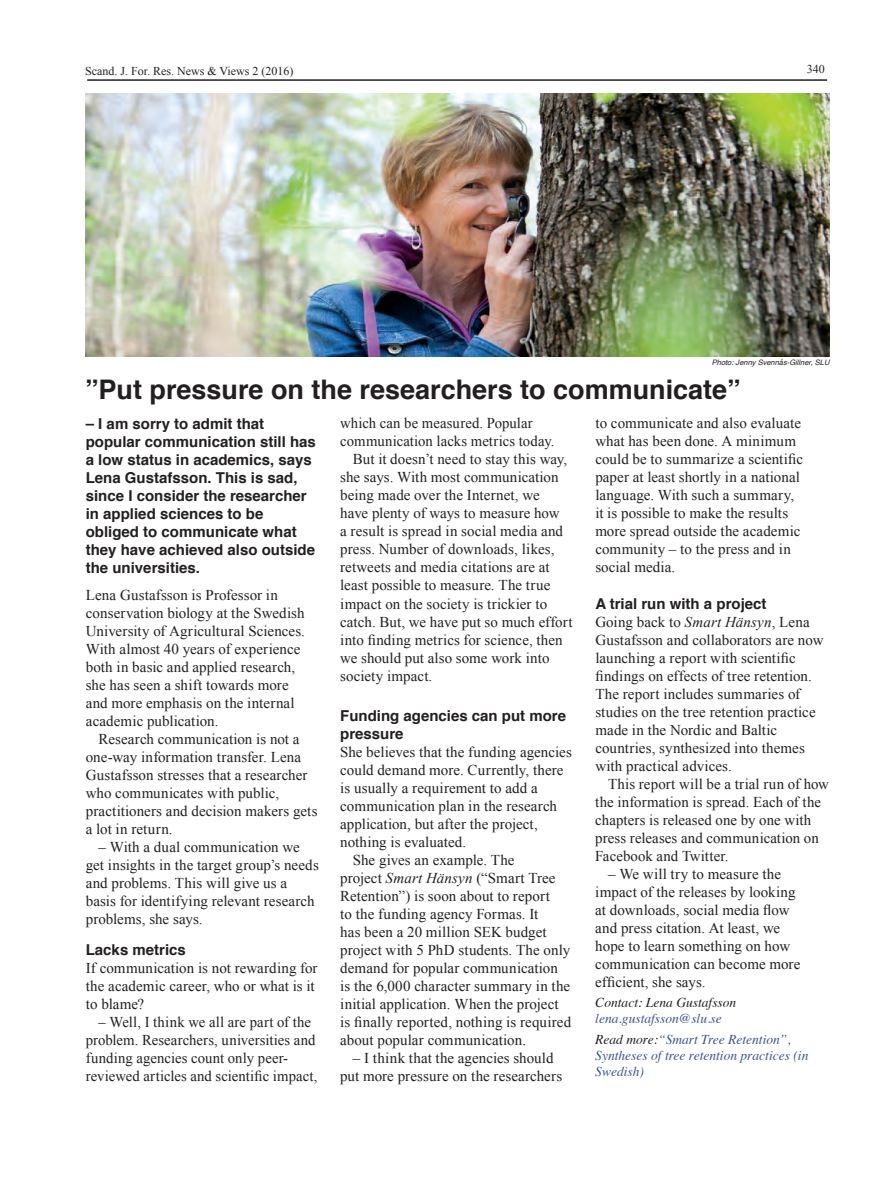
<style>
.page{position:relative;width:893px;height:1191px;background:#fff}
.page>*{position:absolute;margin:0;border:0;box-sizing:border-box;transform-origin:0 0}
.Rubrik_Scand{font:700 27px "Helvetica";color:#231f20}
.Brödtext_Scand_J{font:15px/18px "Times New Roman";letter-spacing:.005em;color:#231f20}
.Ingress{font:700 15px/18px "Helvetica";color:#231f20}
.Underrubrik_Scand{font:700 15px/18px "Helvetica";color:#231f20}
.Källa{font:italic 13.5px/16.2px "Times";color:#3853a3}
.Källa-2{font:italic 13.5px "Times";color:#231f20}
.t1{font:12px "Times New Roman";color:#231f20}
.Källa-3{font:italic 7.5px "Helvetica";color:#231f20}
.s1{font-style:italic}
.s2{color:#231f20}
</style>
<div class="page">
<hr style="left:87px;top:79px;width:740px;height:2px;background:#231f20">
<img style="left:85px;top:94px;width:744px;height:262px">
<p class="t1" style="left:85px;top:63px;width:210px">Scand. J. For. Res. News &amp; Views 2 (2016)</p>
<p class="t1" style="left:807px;top:61px;width:19px">340</p>
<p class="Källa-3" style="left:712px;top:357px;width:119px">Photo: Jenny Svennås-Gillner, SLU</p>
<p class="Rubrik_Scand" style="left:85px;top:367px;width:657px">”Put pressure on the researchers to communicate”</p>
<p class="Brödtext_Scand_J" style="left:340px;top:414px;width:216px">which can be measured. Popular communication lacks metrics today.</p>
<p class="Brödtext_Scand_J" style="left:340px;top:450px;width:234px;text-indent:13px">But it doesn’t need to stay this way, she says. With most communication being made over the Internet, we<br>have plenty of ways to measure how<br>a result is spread in social media and press. Number of downloads, likes, retweets and media citations are at least possible to measure. The true impact on the society is trickier to catch. But, we have put so much effort into finding metrics for science, then we should put also some work into society impact.</p>
<p class="Underrubrik_Scand" style="left:340px;top:706px;width:227px">Funding agencies can put more pressure</p>
<p class="Brödtext_Scand_J" style="left:340px;top:742px;width:233px">She believes that the funding agencies could demand more. Currently, there is usually a requirement to add a communication plan in the research application, but after the project, nothing is evaluated.</p>
<p class="Brödtext_Scand_J" style="left:340px;top:850px;width:233px;text-indent:13px">She gives an example. The<br>project <span class="s1">Smart Hänsyn</span> (“Smart Tree Retention”) is soon about to report<br>to the funding agency Formas. It<br>has been a 20 million SEK budget project with 5 PhD students. The only demand for popular communication is the 6,000 character summary in the initial application. When the project is finally reported, nothing is required about popular communication.</p>
<p class="Brödtext_Scand_J" style="left:340px;top:1048px;width:223px;text-align:center">– I think that the agencies should put more pressure on the researchers</p>
<p class="Brödtext_Scand_J" style="left:595px;top:414px;width:209px">to communicate and also evaluate what has been done. A minimum could be to summarize a scientific paper at least shortly in a national language. With such a summary, it is possible to make the results more spread outside the academic community – to the press and in social media.</p>
<p class="Underrubrik_Scand" style="left:595px;top:594px;width:173px">A trial run with a project</p>
<p class="Brödtext_Scand_J" style="left:595px;top:612px;width:230px">Going back to <span class="s1">Smart Hänsyn</span>, Lena Gustafsson and collaborators are now launching a report with scientific findings on effects of tree retention.<br>The report includes summaries of studies on the tree retention practice made in the Nordic and Baltic countries, synthesized into themes with practical advices.</p>
<p class="Brödtext_Scand_J" style="left:595px;top:774px;width:235px;text-indent:13px">This report will be a trial run of how the information is spread. Each of the chapters is released one by one with press releases and communication on Facebook and Twitter.</p>
<p class="Brödtext_Scand_J" style="left:595px;top:864px;width:207px;text-indent:13px">– We will try to measure the impact of the releases by looking at downloads, social media flow and press citation. At least, we hope to learn something on how communication can become more efficient, she says.</p>
<p class="Källa-2" style="left:595px;top:990px;width:143px">Contact: Lena Gustafsson</p>
<p class="Källa" style="left:595px;top:1009px;width:128px">lena.gustafsson@slu.se</p>
<p class="Källa" style="left:595px;top:1030px;width:215px"><span class="s2">Read more:</span>“Smart Tree Retention”,<br>Syntheses of tree retention practices (in<br>Swedish)</p>
<p class="Ingress" style="left:86px;top:415px;width:232px">– I am sorry to admit that popular communication still has a low status in academics, says<br>Lena Gustafsson. This is sad, since I consider the researcher in applied sciences to be obliged to communicate what they have achieved also outside the universities.</p>
<p class="Brödtext_Scand_J" style="left:86px;top:585px;width:221px">Lena Gustafsson is Professor in conservation biology at the Swedish University of Agricultural Sciences.<br>With almost 40 years of experience both in basic and applied research, she has seen a shift towards more and more emphasis on the internal academic publication.</p>
<p class="Brödtext_Scand_J" style="left:86px;top:729px;width:233px;text-indent:13px">Research communication is not a one-way information transfer. Lena<br>Gustafsson stresses that a researcher who communicates with public, practitioners and decision makers gets a lot in return.</p>
<p class="Brödtext_Scand_J" style="left:86px;top:837px;width:235px;text-indent:13px">– With a dual communication we get insights in the target group’s needs and problems. This will give us a basis for identifying relevant research problems, she says.</p>
<p class="Underrubrik_Scand" style="left:86px;top:940px;width:102px">Lacks metrics</p>
<p class="Brödtext_Scand_J" style="left:86px;top:958px;width:233px">If communication is not rewarding for the academic career, who or what is it to blame?</p>
<p class="Brödtext_Scand_J" style="left:86px;top:1012px;width:233px;text-indent:13px">– Well, I think we all are part of the problem. Researchers, universities and funding agencies count only peer&shy;reviewed articles and scientific impact,</p>
</div>
